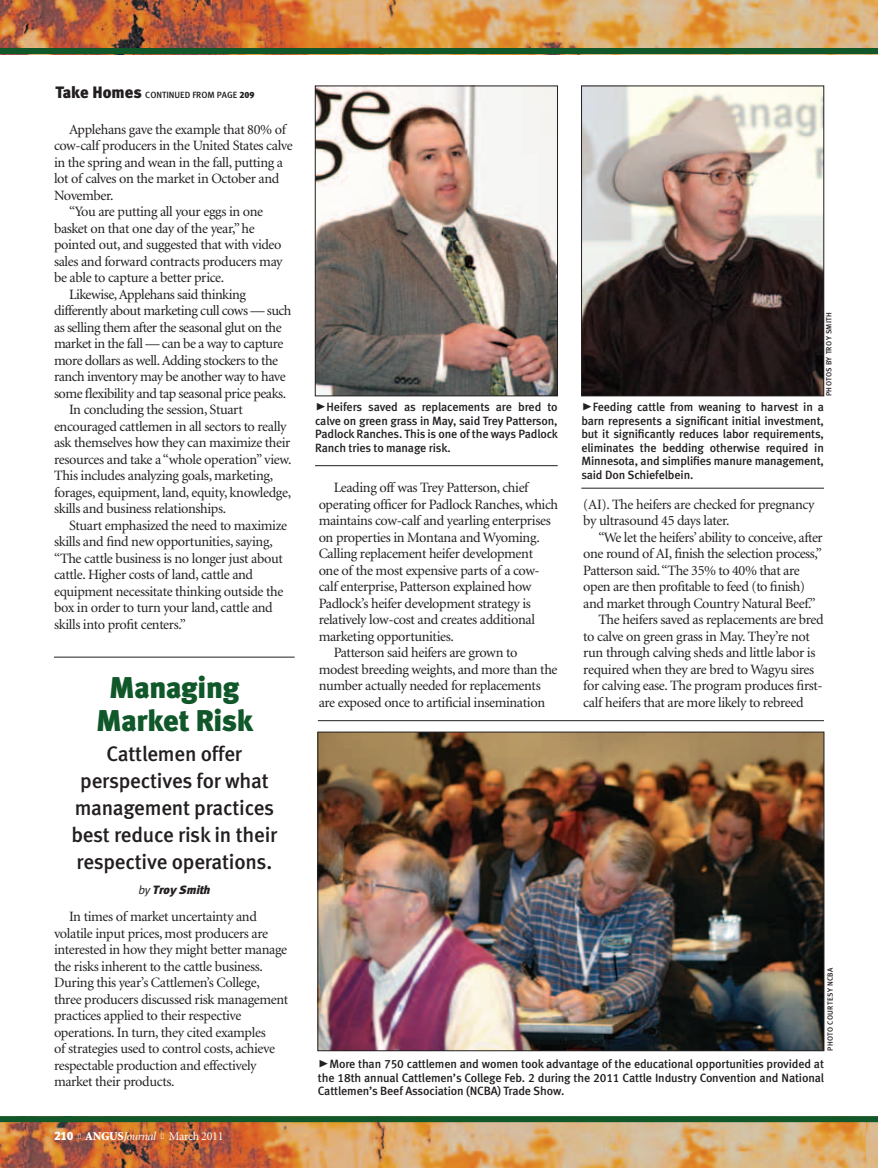
<style>
.page{position:relative;width:878px;height:1168px;background:#fff}
.page>*{position:absolute;margin:0;border:0;box-sizing:border-box;transform-origin:0 0}
.headline{font:30px/33px "Meta Black LF";letter-spacing:-.01em;color:#10572a;text-align:center}
.deck{font:21px/27px "Meta Medium LF";letter-spacing:-.01em;color:#231f20;text-align:center}
.body_text{font:14.25px/16.5px "Minion";letter-spacing:-.025em;color:#231f20}
.cutlines{font:12px/13.5px "Meta Medium LF";letter-spacing:-.01em;color:#231f20;text-align:justify}
.t1{font:12px "Minion";letter-spacing:-.025em;color:#fff}
.byline{font:italic 12px "Meta Black LF";color:#231f20}
.t2{font:9px "Meta Medium LF";color:#231f20}
.photo_credit{font:7.5px "Meta Medium LF";letter-spacing:.045em;color:#231f20}
.s1{font-family:"Meta Black LF";font-size:16.5px}
.s2{font-family:"Meta Black LF"}
.s3{font-family:"Meta Normal LF"}
.s4{font-weight:900}
.s5{font-style:italic}
.s6{font-family:"Meta Black Caps Expert";font-size:21px}
</style>
<div class="page">
<hr style="left:54px;top:657px;width:240px;height:1px;background:#231f20">
<img style="left:0;top:0;width:878px;height:48px">
<img style="left:317px;top:88px;width:238px;height:306px">
<div style="left:315px;top:86px;width:242px;height:310px;border:1px solid #231f20"></div>
<hr style="left:315px;top:465px;width:242px;height:1px;background:#231f20">
<img style="left:583px;top:88px;width:239px;height:306px">
<div style="left:581px;top:86px;width:243px;height:310px;border:1px solid #231f20"></div>
<hr style="left:581px;top:488px;width:243px;height:1px;background:#231f20">
<img style="left:0;top:1122px;width:866px;height:46px">
<img style="left:866px;top:1122px;width:12px;height:46px">
<div style="left:0;top:48px;width:878px;height:6px;background:#10572a"></div>
<div style="left:0;top:1116px;width:878px;height:6px;background:#10572a"></div>
<img style="left:320px;top:734px;width:502px;height:315px">
<div style="left:318px;top:732px;width:506px;height:319px;border:1px solid #231f20"></div>
<hr style="left:318px;top:720px;width:506px;height:1px;background:#231f20">
<p class="t2" style="left:56px;top:89px;width:200px"><span class="s1">Take Homes</span> CONTINUED FROM PAGE <span class="s2">209</span></p>
<p class="body_text" style="left:54px;top:121px;width:240px;text-indent:15px">Applehans gave the example that 80% of cow-calf producers in the United States calve in the spring and wean in the fall, putting a lot of calves on the market in October and November.</p>
<p class="body_text" style="left:54px;top:204px;width:230px;text-indent:15px">“You are putting all your eggs in one basket on that one day of the year,” he pointed out, and suggested that with video sales and forward contracts producers may be able to capture a better price.</p>
<p class="body_text" style="left:54px;top:286px;width:239px;text-indent:15px">Likewise, Applehans said thinking differently about marketing cull cows — such as selling them after the seasonal glut on the market in the fall — can be a way to capture more dollars as well. Adding stockers to the ranch inventory may be another way to have some flexibility and tap seasonal price peaks.</p>
<p class="body_text" style="left:54px;top:402px;width:239px;text-indent:15px">In concluding the session, Stuart encouraged cattlemen in all sectors to really ask themselves how they can maximize their resources and take a “whole operation” view.<br>This includes analyzing goals, marketing, forages, equipment, land, equity, knowledge, skills and business relationships.</p>
<p class="body_text" style="left:54px;top:517px;width:234px;text-indent:15px">Stuart emphasized the need to maximize skills and find new opportunities, saying, “The cattle business is no longer just about cattle. Higher costs of land, cattle and equipment necessitate thinking outside the box in order to turn your land, cattle and skills into profit centers.”</p>
<p class="headline" style="left:96px;top:670px;width:159px">Managing<br>Market Risk</p>
<p class="deck" style="left:71px;top:740px;width:207px">Cattlemen offer perspectives for what management practices best reduce risk in their respective operations.</p>
<p class="byline" style="left:138px;top:883px;width:73px"><span class="s3">by</span> Troy Smith</p>
<p class="body_text" style="left:54px;top:909px;width:236px;text-indent:15px">In times of market uncertainty and volatile input prices, most producers are interested in how they might better manage the risks inherent to the cattle business.<br>During this year’s Cattlemen’s College, three producers discussed risk management practices applied to their respective operations. In turn, they cited examples<br>of strategies used to control costs, achieve respectable production and effectively market their products.</p>
<p class="t1" style="left:54px;top:1130px;width:171px"><span class="s2">210</span> ■ <span class="s4">ANGUS</span><span class="s5">Journal</span> ■ March 2011</p>
<p class="photo_credit" style="left:824px;top:396px;width:85px;rotate:-90deg">PHOTOS BY TROY SMITH</p>
<p class="cutlines" style="left:315px;top:400px;width:244px"><span class="s6">@</span>Heifers saved as replacements are bred to calve on green grass in May, said Trey Patterson, Padlock Ranches. This is one of the ways Padlock Ranch tries to manage risk.</p>
<p class="cutlines" style="left:581px;top:400px;width:244px"><span class="s6">@</span>Feeding cattle from weaning to harvest in a barn represents a significant initial investment, but it significantly reduces labor requirements, eliminates the bedding otherwise required in Minnesota, and simplifies manure management, said Don Schiefelbein.</p>
<p class="body_text" style="left:318px;top:480px;width:241px;text-indent:15px">Leading off was Trey Patterson, chief operating officer for Padlock Ranches, which maintains cow-calf and yearling enterprises on properties in Montana and Wyoming.<br>Calling replacement heifer development<br>one of the most expensive parts of a cow&shy;calf enterprise, Patterson explained how Padlock’s heifer development strategy is relatively low-cost and creates additional marketing opportunities.</p>
<p class="body_text" style="left:318px;top:645px;width:240px;text-indent:15px">Patterson said heifers are grown to modest breeding weights, and more than the number actually needed for replacements are exposed once to artificial insemination</p>
<p class="body_text" style="left:583px;top:496px;width:233px">(AI). The heifers are checked for pregnancy by ultrasound 45 days later.</p>
<p class="body_text" style="left:583px;top:529px;width:241px;text-indent:15px">“We let the heifers’ ability to conceive, after one round of AI, finish the selection process,” Patterson said. “The 35% to 40% that are open are then profitable to feed (to finish) and market through Country Natural Beef.”</p>
<p class="body_text" style="left:583px;top:612px;width:242px;text-indent:15px">The heifers saved as replacements are bred to calve on green grass in May. They’re not run through calving sheds and little labor is required when they are bred to Wagyu sires for calving ease. The program produces first&shy;calf heifers that are more likely to rebreed</p>
<p class="photo_credit" style="left:825px;top:1051px;width:85px;rotate:-90deg">PHOTO COURTESY NCBA</p>
<p class="cutlines" style="left:318px;top:1057px;width:507px"><span class="s6">@</span>More than 750 cattlemen and women took advantage of the educational opportunities provided at the 18th annual Cattlemen’s College Feb. 2 during the 2011 Cattle Industry Convention and National Cattlemen’s Beef Association (NCBA) Trade Show.</p>
</div>
